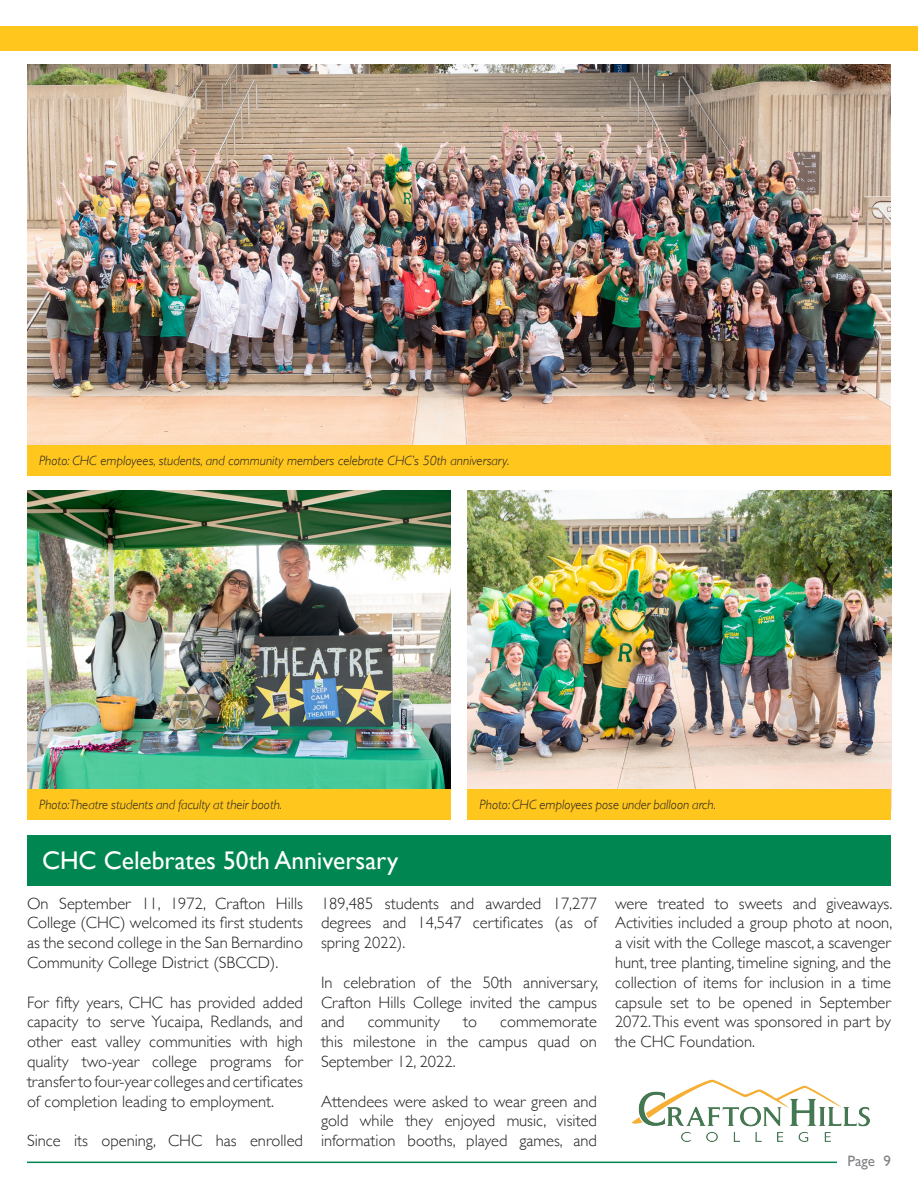
<style>
.page{position:relative;width:918px;height:1188px;background:#fff}
.page>*{position:absolute;margin:0;border:0;box-sizing:border-box;transform-origin:0 0}
.t1{font:25.5px "Gill Sans";color:#fff}
.t2{font:300 16.5px/19.8px "Gill Sans";color:#231f20;text-align:justify}
.t3{font:15px "Gill Sans";color:#808285}
.t4{font:italic 300 13.5px "Gill Sans";color:#231f20}
</style>
<div class="page">
<img style="left:27px;top:65px;width:864px;height:380px">
<img style="left:468px;top:491px;width:423px;height:298px">
<img style="left:27px;top:491px;width:424px;height:298px">
<div style="left:0;top:27px;width:918px;height:24px;background:#ffc61e"></div>
<hr style="left:27px;top:1162px;width:810px;height:1px;background:#008751">
<div style="left:27px;top:835px;width:864px;height:51px;background:#008751"></div>
<div style="left:27px;top:445px;width:864px;height:31px;background:#ffc61e"></div>
<div style="left:468px;top:789px;width:423px;height:31px;background:#ffc61e"></div>
<div style="left:27px;top:789px;width:424px;height:31px;background:#ffc61e"></div>
<img style="left:632px;top:1079px;width:237px;height:63px">
<p class="t4" style="left:39px;top:453px;width:472px">Photo: CHC employees, students, and community members celebrate CHC’s 50th anniversary.</p>
<p class="t4" style="left:39px;top:797px;width:245px">Photo:Theatre students and faculty at their booth.</p>
<p class="t4" style="left:480px;top:797px;width:238px">Photo: CHC employees pose under balloon arch.</p>
<p class="t1" style="left:42px;top:845px;width:358px">CHC Celebrates 50th Anniversary</p>
<p class="t2" style="left:27px;top:892px;width:278px">On September 11, 1972, Crafton Hills College (CHC) welcomed its first students as the second college in the San Bernardino Community College District (SBCCD).</p>
<p class="t2" style="left:27px;top:991px;width:278px">For fifty years, CHC has provided added capacity to serve Yucaipa, Redlands, and other east valley communities with high quality two-year college programs for transfer to four-year colleges and certificates of completion leading to employment.</p>
<p class="t2" style="left:27px;top:1130px;width:278px">Since its opening, CHC has enrolled</p>
<p class="t2" style="left:321px;top:892px;width:278px">189,485 students and awarded 17,277 degrees and 14,547 certificates (as of spring 2022).</p>
<p class="t2" style="left:321px;top:972px;width:279px">In celebration of the 50th anniversary, Crafton Hills College invited the campus and</p>
<p class="t2" style="left:368px;top:1011px;width:74px">community</p>
<p class="t2" style="left:463px;top:1011px;width:15px">to</p>
<p class="t2" style="left:321px;top:1011px;width:278px;text-indent:179px">commemorate this milestone in the campus quad on September 12, 2022.</p>
<p class="t2" style="left:321px;top:1090px;width:278px">Attendees were asked to wear green and gold while they enjoyed music, visited information booths, played games, and</p>
<p class="t2" style="left:615px;top:892px;width:279px">were treated to sweets and giveaways.<br>Activities included a group photo at noon, a visit with the College mascot, a scavenger hunt, tree planting, timeline signing, and the collection of items for inclusion in a time capsule set to be opened in September 2072. This event was sponsored in part by the CHC Foundation.</p>
<p class="t3" style="left:848px;top:1152px;width:45px">Page 9</p>
</div>
